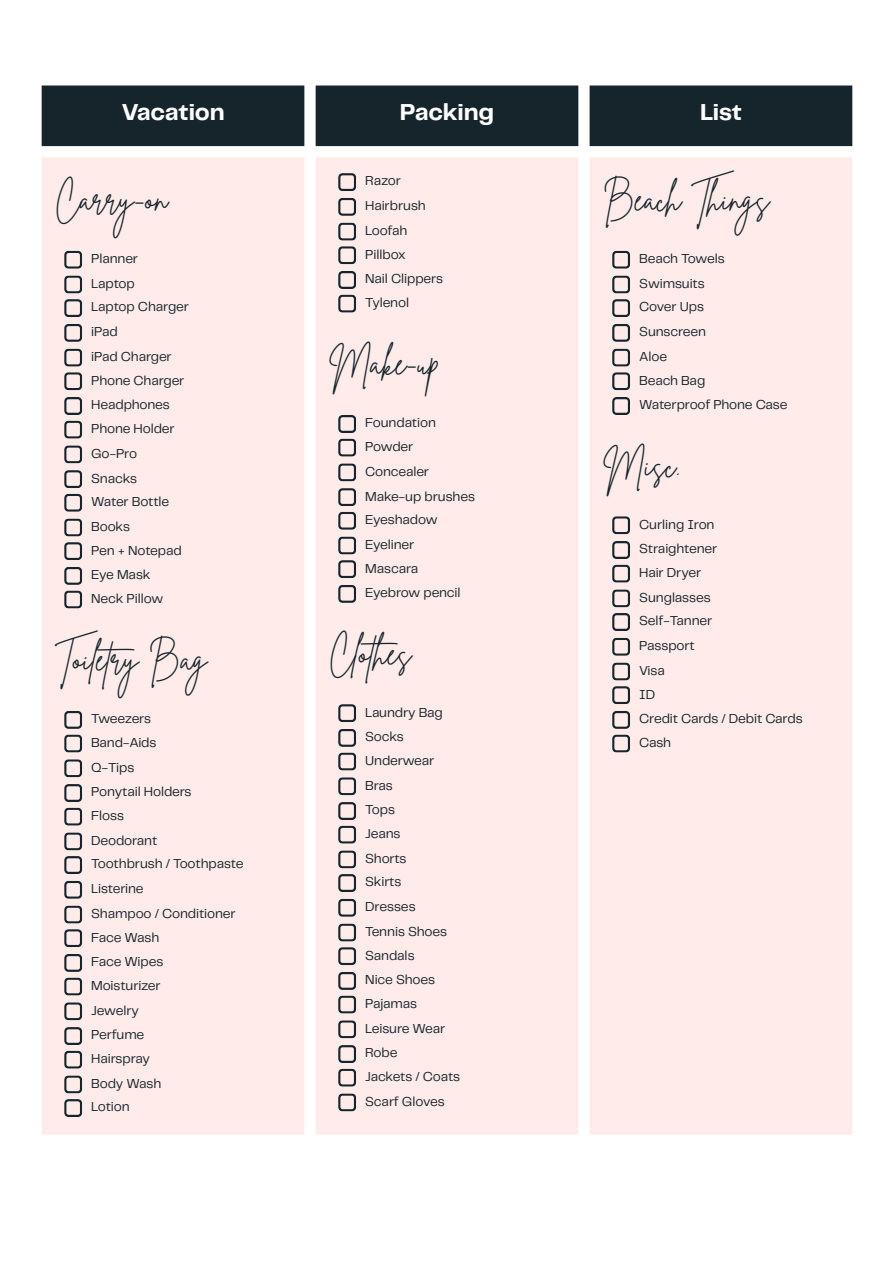
<style>
.page{position:relative;width:894px;height:1263px;background:#fff}
.page>*{position:absolute;margin:0;border:0;box-sizing:border-box;transform-origin:0 0}
.t1{font:33px "Brittany Signature";color:#16252c}
.t2{font:700 24px "Telegraf";letter-spacing:-.01em;color:#fff}
.t3{font:13.5px "Telegraf";letter-spacing:-.01em;color:#16252c}
</style>
<div class="page">
<div style="left:42px;top:86px;width:810px;height:60px;background:#16252c"></div>
<div style="left:42px;top:157px;width:810px;height:977px;background:#ffebea"></div>
<svg style="left:64px;top:251px;width:18px;height:18px"></svg>
<svg style="left:64px;top:275px;width:18px;height:18px"></svg>
<svg style="left:64px;top:299px;width:18px;height:18px"></svg>
<svg style="left:64px;top:324px;width:18px;height:18px"></svg>
<svg style="left:64px;top:349px;width:18px;height:41px"></svg>
<svg style="left:64px;top:397px;width:18px;height:18px"></svg>
<svg style="left:64px;top:421px;width:18px;height:18px"></svg>
<svg style="left:64px;top:445px;width:18px;height:18px"></svg>
<svg style="left:64px;top:470px;width:18px;height:18px"></svg>
<svg style="left:64px;top:494px;width:18px;height:18px"></svg>
<svg style="left:64px;top:518px;width:18px;height:18px"></svg>
<svg style="left:64px;top:542px;width:18px;height:18px"></svg>
<svg style="left:64px;top:567px;width:18px;height:41px"></svg>
<svg style="left:64px;top:711px;width:18px;height:41px"></svg>
<svg style="left:64px;top:759px;width:18px;height:18px"></svg>
<svg style="left:64px;top:784px;width:18px;height:18px"></svg>
<svg style="left:64px;top:808px;width:18px;height:18px"></svg>
<svg style="left:64px;top:832px;width:18px;height:18px"></svg>
<svg style="left:64px;top:856px;width:18px;height:18px"></svg>
<svg style="left:64px;top:881px;width:18px;height:18px"></svg>
<svg style="left:64px;top:905px;width:18px;height:18px"></svg>
<svg style="left:64px;top:929px;width:18px;height:18px"></svg>
<svg style="left:64px;top:954px;width:18px;height:41px"></svg>
<svg style="left:64px;top:1002px;width:18px;height:18px"></svg>
<svg style="left:64px;top:1027px;width:18px;height:18px"></svg>
<svg style="left:64px;top:1051px;width:18px;height:18px"></svg>
<svg style="left:64px;top:1075px;width:18px;height:18px"></svg>
<svg style="left:64px;top:1099px;width:18px;height:18px"></svg>
<svg style="left:338px;top:173px;width:18px;height:18px"></svg>
<svg style="left:338px;top:198px;width:18px;height:18px"></svg>
<svg style="left:338px;top:223px;width:18px;height:41px"></svg>
<svg style="left:338px;top:271px;width:18px;height:18px"></svg>
<svg style="left:338px;top:295px;width:18px;height:18px"></svg>
<svg style="left:338px;top:415px;width:18px;height:18px"></svg>
<svg style="left:338px;top:439px;width:18px;height:18px"></svg>
<svg style="left:338px;top:463px;width:18px;height:18px"></svg>
<svg style="left:338px;top:488px;width:18px;height:18px"></svg>
<svg style="left:338px;top:512px;width:18px;height:18px"></svg>
<svg style="left:338px;top:536px;width:18px;height:18px"></svg>
<svg style="left:338px;top:560px;width:18px;height:18px"></svg>
<svg style="left:338px;top:585px;width:18px;height:18px"></svg>
<svg style="left:338px;top:704px;width:18px;height:18px"></svg>
<svg style="left:338px;top:729px;width:18px;height:41px"></svg>
<svg style="left:338px;top:777px;width:18px;height:18px"></svg>
<svg style="left:338px;top:802px;width:18px;height:18px"></svg>
<svg style="left:338px;top:826px;width:18px;height:18px"></svg>
<svg style="left:338px;top:850px;width:18px;height:18px"></svg>
<svg style="left:338px;top:874px;width:18px;height:18px"></svg>
<svg style="left:338px;top:899px;width:18px;height:18px"></svg>
<svg style="left:338px;top:923px;width:18px;height:18px"></svg>
<svg style="left:338px;top:947px;width:18px;height:18px"></svg>
<svg style="left:338px;top:972px;width:18px;height:41px"></svg>
<svg style="left:338px;top:1020px;width:18px;height:18px"></svg>
<svg style="left:338px;top:1045px;width:18px;height:18px"></svg>
<svg style="left:338px;top:1069px;width:18px;height:18px"></svg>
<svg style="left:338px;top:1093px;width:18px;height:18px"></svg>
<svg style="left:612px;top:251px;width:18px;height:18px"></svg>
<svg style="left:612px;top:275px;width:18px;height:18px"></svg>
<svg style="left:612px;top:299px;width:18px;height:18px"></svg>
<svg style="left:612px;top:324px;width:18px;height:18px"></svg>
<svg style="left:612px;top:349px;width:18px;height:41px"></svg>
<svg style="left:612px;top:397px;width:18px;height:18px"></svg>
<svg style="left:612px;top:516px;width:18px;height:18px"></svg>
<svg style="left:612px;top:541px;width:18px;height:18px"></svg>
<svg style="left:612px;top:565px;width:18px;height:18px"></svg>
<svg style="left:612px;top:589px;width:18px;height:18px"></svg>
<svg style="left:612px;top:613px;width:18px;height:18px"></svg>
<svg style="left:612px;top:638px;width:18px;height:18px"></svg>
<svg style="left:612px;top:662px;width:18px;height:18px"></svg>
<svg style="left:612px;top:686px;width:18px;height:18px"></svg>
<svg style="left:612px;top:711px;width:18px;height:41px"></svg>
<p class="t2" style="left:121px;top:102px;width:105px">Vacation</p>
<p class="t2" style="left:399px;top:102px;width:96px">Packing</p>
<p class="t2" style="left:699px;top:102px;width:43px">List</p>
<h1 class="t1" style="left:55px;top:178px;width:114px">Carry-on</h1>
<p class="t3" style="left:91px;top:253px;width:48px">Planner</p>
<p class="t3" style="left:91px;top:278px;width:45px">Laptop</p>
<p class="t3" style="left:91px;top:301px;width:99px">Laptop Charger</p>
<p class="t3" style="left:91px;top:326px;width:28px">iPad</p>
<p class="t3" style="left:91px;top:351px;width:82px">iPad Charger</p>
<p class="t3" style="left:91px;top:374px;width:95px">Phone Charger</p>
<p class="t3" style="left:91px;top:399px;width:80px">Headphones</p>
<p class="t3" style="left:91px;top:423px;width:85px">Phone Holder</p>
<p class="t3" style="left:91px;top:447px;width:47px">Go-Pro</p>
<p class="t3" style="left:91px;top:472px;width:47px">Snacks</p>
<p class="t3" style="left:91px;top:496px;width:80px">Water Bottle</p>
<p class="t3" style="left:91px;top:521px;width:40px">Books</p>
<p class="t3" style="left:91px;top:544px;width:92px">Pen + Notepad</p>
<p class="t3" style="left:91px;top:569px;width:61px">Eye Mask</p>
<p class="t3" style="left:91px;top:593px;width:74px">Neck Pillow</p>
<h1 class="t1" style="left:55px;top:638px;width:153px">Toiletry Bag</h1>
<p class="t3" style="left:91px;top:713px;width:61px">Tweezers</p>
<p class="t3" style="left:91px;top:737px;width:67px">Band-Aids</p>
<p class="t3" style="left:91px;top:761px;width:45px">Q-Tips</p>
<p class="t3" style="left:91px;top:786px;width:102px">Ponytail Holders</p>
<p class="t3" style="left:91px;top:810px;width:34px">Floss</p>
<p class="t3" style="left:91px;top:834px;width:68px">Deodorant</p>
<p class="t3" style="left:91px;top:858px;width:154px">Toothbrush / Toothpaste</p>
<p class="t3" style="left:91px;top:883px;width:54px">Listerine</p>
<p class="t3" style="left:91px;top:908px;width:146px">Shampoo / Conditioner</p>
<p class="t3" style="left:91px;top:931px;width:70px">Face Wash</p>
<p class="t3" style="left:91px;top:956px;width:74px">Face Wipes</p>
<p class="t3" style="left:91px;top:980px;width:71px">Moisturizer</p>
<p class="t3" style="left:91px;top:1004px;width:49px">Jewelry</p>
<p class="t3" style="left:91px;top:1029px;width:55px">Perfume</p>
<p class="t3" style="left:91px;top:1053px;width:60px">Hairspray</p>
<p class="t3" style="left:91px;top:1077px;width:72px">Body Wash</p>
<p class="t3" style="left:91px;top:1101px;width:40px">Lotion</p>
<p class="t3" style="left:365px;top:175px;width:37px">Razor</p>
<p class="t3" style="left:365px;top:200px;width:62px">Hairbrush</p>
<p class="t3" style="left:365px;top:225px;width:44px">Loofah</p>
<p class="t3" style="left:365px;top:248px;width:42px">Pillbox</p>
<p class="t3" style="left:365px;top:273px;width:79px">Nail Clippers</p>
<p class="t3" style="left:365px;top:297px;width:45px">Tylenol</p>
<h1 class="t1" style="left:329px;top:342px;width:112px">Make-up</h1>
<p class="t3" style="left:365px;top:417px;width:72px">Foundation</p>
<p class="t3" style="left:365px;top:441px;width:50px">Powder</p>
<p class="t3" style="left:365px;top:465px;width:65px">Concealer</p>
<p class="t3" style="left:365px;top:490px;width:111px">Make-up brushes</p>
<p class="t3" style="left:365px;top:514px;width:74px">Eyeshadow</p>
<p class="t3" style="left:365px;top:539px;width:51px">Eyeliner</p>
<p class="t3" style="left:365px;top:562px;width:55px">Mascara</p>
<p class="t3" style="left:365px;top:587px;width:97px">Eyebrow pencil</p>
<h1 class="t1" style="left:329px;top:631px;width:84px">Clothes</h1>
<p class="t3" style="left:365px;top:706px;width:79px">Laundry Bag</p>
<p class="t3" style="left:365px;top:731px;width:40px">Socks</p>
<p class="t3" style="left:365px;top:755px;width:71px">Underwear</p>
<p class="t3" style="left:365px;top:779px;width:29px">Bras</p>
<p class="t3" style="left:365px;top:804px;width:31px">Tops</p>
<p class="t3" style="left:365px;top:828px;width:37px">Jeans</p>
<p class="t3" style="left:365px;top:852px;width:43px">Shorts</p>
<p class="t3" style="left:365px;top:876px;width:38px">Skirts</p>
<p class="t3" style="left:365px;top:901px;width:52px">Dresses</p>
<p class="t3" style="left:365px;top:926px;width:83px">Tennis Shoes</p>
<p class="t3" style="left:365px;top:949px;width:51px">Sandals</p>
<p class="t3" style="left:365px;top:974px;width:72px">Nice Shoes</p>
<p class="t3" style="left:365px;top:998px;width:54px">Pajamas</p>
<p class="t3" style="left:365px;top:1022px;width:82px">Leisure Wear</p>
<p class="t3" style="left:365px;top:1047px;width:34px">Robe</p>
<p class="t3" style="left:365px;top:1071px;width:97px">Jackets / Coats</p>
<p class="t3" style="left:365px;top:1095px;width:81px">Scarf Gloves</p>
<h1 class="t1" style="left:603px;top:178px;width:168px">Beach Things</h1>
<p class="t3" style="left:639px;top:253px;width:87px">Beach Towels</p>
<p class="t3" style="left:639px;top:278px;width:67px">Swimsuits</p>
<p class="t3" style="left:639px;top:301px;width:66px">Cover Ups</p>
<p class="t3" style="left:639px;top:326px;width:68px">Sunscreen</p>
<p class="t3" style="left:639px;top:351px;width:29px">Aloe</p>
<p class="t3" style="left:639px;top:374px;width:68px">Beach Bag</p>
<p class="t3" style="left:639px;top:399px;width:150px">Waterproof Phone Case</p>
<h1 class="t1" style="left:603px;top:443px;width:79px">Misc.</h1>
<p class="t3" style="left:639px;top:518px;width:77px">Curling Iron</p>
<p class="t3" style="left:639px;top:543px;width:80px">Straightener</p>
<p class="t3" style="left:639px;top:567px;width:64px">Hair Dryer</p>
<p class="t3" style="left:639px;top:591px;width:73px">Sunglasses</p>
<p class="t3" style="left:639px;top:615px;width:75px">Self-Tanner</p>
<p class="t3" style="left:639px;top:640px;width:57px">Passport</p>
<p class="t3" style="left:639px;top:665px;width:27px">Visa</p>
<p class="t3" style="left:639px;top:688px;width:18px">ID</p>
<p class="t3" style="left:639px;top:713px;width:165px">Credit Cards / Debit Cards</p>
<p class="t3" style="left:639px;top:737px;width:34px">Cash</p>
</div>
